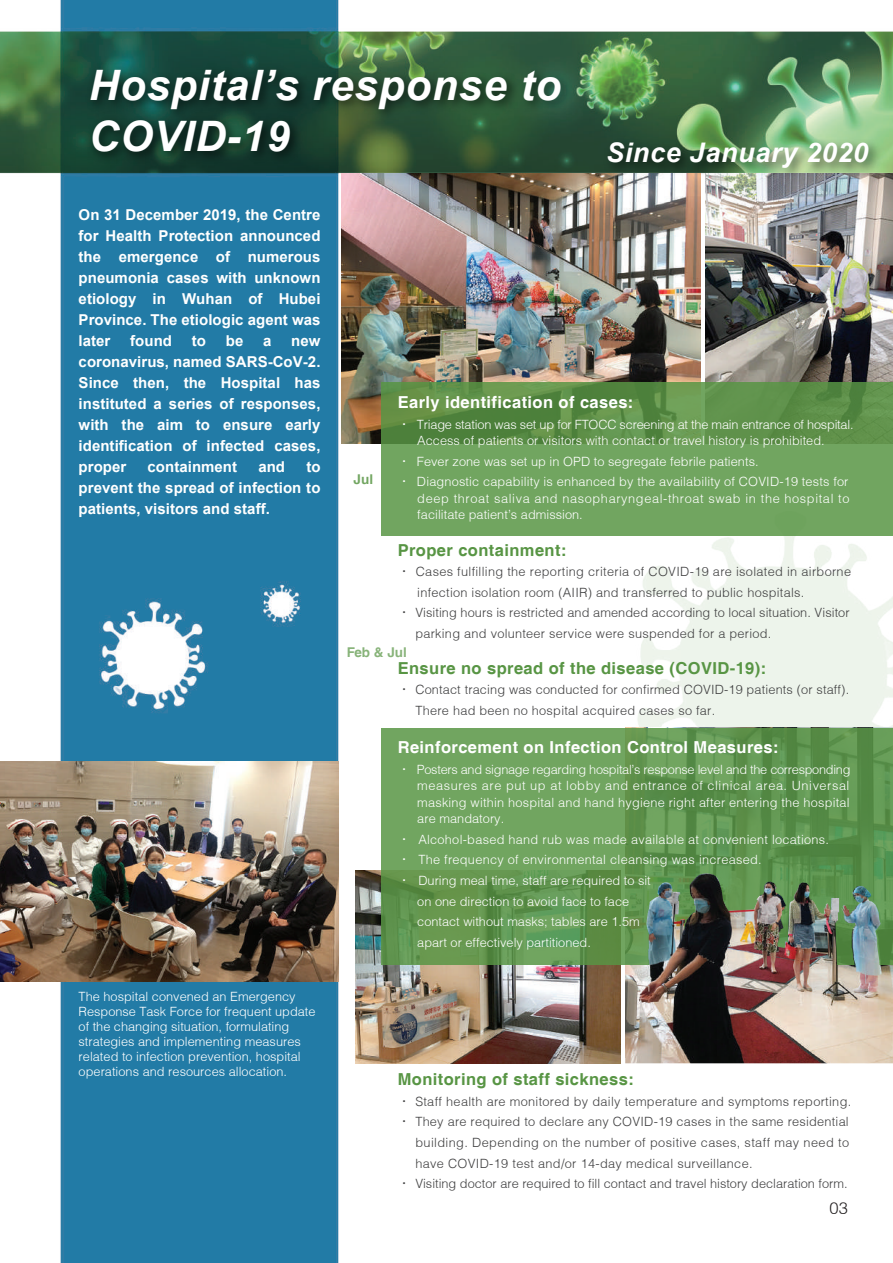
<style>
.page{position:relative;width:893px;height:1263px;background:#fff}
.page>*{position:absolute;margin:0;border:0;box-sizing:border-box;transform-origin:0 0}
.t1{font:italic 700 42px/51px "Arial";letter-spacing:.025em;color:#fff}
.t2{font:italic 700 27px "Arial";letter-spacing:.025em;color:#fff}
.t3{font:700 16.5px "Helvetica";letter-spacing:.025em;color:#589544}
.t4{font:700 16.5px "Helvetica";letter-spacing:.025em;color:#fff}
.t5{font:300 16.5px "Helvetica";color:#231f20}
.t6{font:700 15px/21px "Arial";letter-spacing:.005em;color:#fff;text-align:justify}
.t7{font:700 13.5px "Helvetica";color:rgb(88 149 68/.85)}
.t8{font:300 12.75px/15px "Helvetica";letter-spacing:.005em;color:#fff}
.t9{font:300 12.75px/20.5px "Helvetica";letter-spacing:.02em;color:#3f3f40}
.t10{font:300 12.75px/16.5px "Helvetica";letter-spacing:.05em;color:#fff}
.t11{font:300 12.75px "Helvetica";color:#3f3f40}
.s1{font-family:"Adobe Ming Std"}
</style>
<div class="page">
<img style="left:0;top:0;width:893px;height:1263px">
<img style="left:355px;top:871px;width:266px;height:192px">
<svg style="left:381px;top:728px;width:512px;height:236px;background:#659a55"></svg>
<img style="left:625px;top:874px;width:268px;height:189px">
<img style="left:342px;top:184px;width:359px;height:259px">
<img style="left:705px;top:174px;width:188px;height:208px">
<img style="left:80px;top:55px;width:597px;height:129px">
<img style="left:0;top:761px;width:338px;height:220px">
<img style="left:502px;top:130px;width:384px;height:65px">
<svg style="left:381px;top:382px;width:512px;height:153px;background:#689b56"></svg>
<h1 class="t1" style="left:89px;top:61px;width:474px">Hospital’s response to<br>COVID-19</h1>
<h2 class="t2" style="left:606px;top:135px;width:264px">Since January 2020</h2>
<p class="t6" style="left:79px;top:204px;width:243px">On 31 December 2019, the Centre for Health Protection announced the emergence of numerous pneumonia cases with unknown etiology in Wuhan of Hubei Province. The etiologic agent was later</p>
<p class="t6" style="left:130px;top:330px;width:43px">found</p>
<p class="t6" style="left:192px;top:330px;width:16px">to</p>
<p class="t6" style="left:226px;top:330px;width:19px">be</p>
<p class="t6" style="left:263px;top:330px;width:10px">a</p>
<p class="t6" style="left:79px;top:330px;width:243px;text-indent:213px">new coronavirus, named SARS-CoV-2.<br>Since then, the Hospital has instituted a series of responses, with the aim to ensure early identification of infected cases, proper</p>
<p class="t6" style="left:148px;top:456px;width:91px">containment</p>
<p class="t6" style="left:258px;top:456px;width:28px">and</p>
<p class="t6" style="left:79px;top:456px;width:243px;text-indent:228px">to prevent the spread of infection to patients, visitors and staff.</p>
<p class="t8" style="left:79px;top:989px;width:238px">The hospital convened an Emergency Response Task Force for frequent update of the changing situation, formulating strategies and implementing measures related to infection prevention, hospital operations and resources allocation.</p>
<p class="t7" style="left:354px;top:471px;width:21px">Jul</p>
<p class="t4" style="left:398px;top:392px;width:237px">Early identification of cases:</p>
<p class="t8" style="left:417px;top:416px;width:438px;line-height:16.5px;text-indent:-20px"><span class="s1">‧</span> Triage station was set up for FTOCC screening at the main entrance of hospital.<br>Access of patients or visitors with contact or travel history is prohibited.</p>
<p class="t8" style="left:398px;top:451px;width:452px;line-height:20.5px"><span class="s1">‧</span> Fever zone was set up in OPD to segregate febrile patients.<br><span class="s1">‧</span> Diagnostic capability is enhanced by the availability of COVID-19 tests for</p>
<p class="t10" style="left:417px;top:490px;width:434px">deep throat saliva and nasopharyngeal-throat swab in the hospital to facilitate patient’s admission.</p>
<p class="t3" style="left:398px;top:540px;width:170px">Proper containment:</p>
<p class="t9" style="left:398px;top:561px;width:455px"><span class="s1">‧</span> Cases fulfilling the reporting criteria of COVID-19 are isolated in airborne</p>
<p class="t9" style="left:417px;top:582px;width:388px">infection isolation room (AIIR) and transferred to public hospitals.</p>
<p class="t9" style="left:398px;top:602px;width:453px"><span class="s1">‧</span> Visiting hours is restricted and amended according to local situation. Visitor</p>
<p class="t9" style="left:415px;top:623px;width:358px">parking and volunteer service were suspended for a period.</p>
<p class="t3" style="left:398px;top:658px;width:370px">Ensure no spread of the disease (COVID-19):</p>
<p class="t9" style="left:415px;top:679px;width:435px;text-indent:-18px"><span class="s1">‧</span> Contact tracing was conducted for confirmed COVID-19 patients (or staff).<br>There had been no hospital acquired cases so far.</p>
<p class="t7" style="left:346px;top:644px;width:62px">Feb &amp; Jul</p>
<p class="t4" style="left:398px;top:737px;width:382px">Reinforcement on Infection Control Measures:</p>
<p class="t8" style="left:417px;top:761px;width:435px;line-height:16.5px;text-align:justify;text-indent:-20px"><span class="s1">‧</span> Posters and signage regarding hospital’s response level and the corresponding measures are put up at lobby and entrance of clinical area. Universal masking within hospital and hand hygiene right after entering the hospital are mandatory.</p>
<p class="t8" style="left:398px;top:832px;width:433px"><span class="s1">‧</span> Alcohol-based hand rub was made available at convenient locations.</p>
<p class="t8" style="left:398px;top:852px;width:365px"><span class="s1">‧</span> The frequency of environmental cleansing was increased.</p>
<p class="t8" style="left:398px;top:873px;width:255px"><span class="s1">‧</span> During meal time, staff are required to sit</p>
<p class="t8" style="left:417px;top:893px;width:213px">on one direction to avoid face to face</p>
<p class="t8" style="left:417px;top:914px;width:224px">contact without masks; tables are 1.5m</p>
<p class="t8" style="left:417px;top:934px;width:175px">apart or effectively partitioned.</p>
<p class="t3" style="left:398px;top:1069px;width:238px">Monitoring of staff sickness:</p>
<p class="t9" style="left:398px;top:1091px;width:455px"><span class="s1">‧</span> Staff health are monitored by daily temperature and symptoms reporting.</p>
<p class="t9" style="left:398px;top:1111px;width:453px"><span class="s1">‧</span> They are required to declare any COVID-19 cases in the same residential</p>
<p class="t9" style="left:415px;top:1132px;width:435px">building. Depending on the number of positive cases, staff may need to</p>
<p class="t9" style="left:415px;top:1152px;width:339px">have COVID-19 test and/or 14-day medical surveillance.</p>
<p class="t11" style="left:398px;top:1175px;width:451px"><span class="s1">‧</span> Visiting doctor are required to fill contact and travel history declaration form.</p>
<p class="t5" style="left:830px;top:1197px;width:20px">03</p>
</div>
